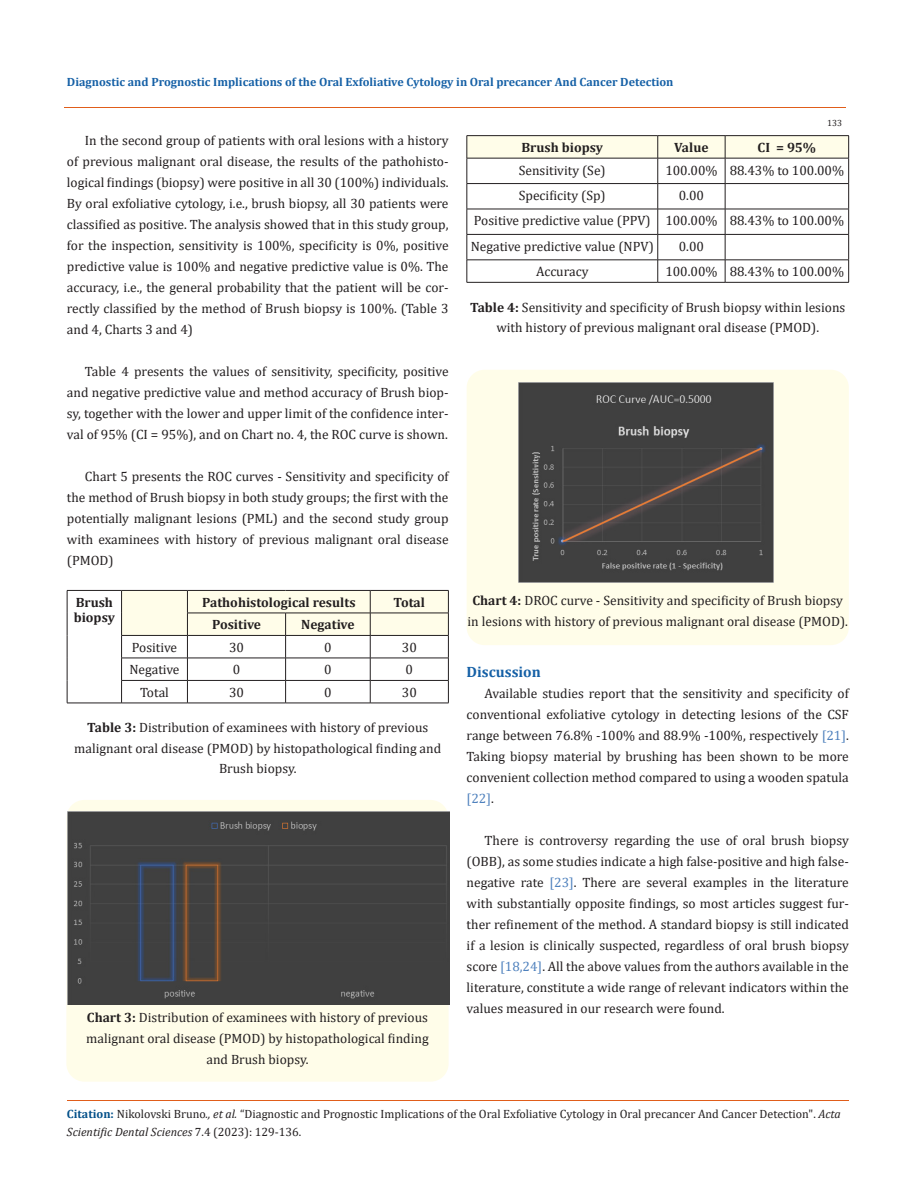
<style>
.page{position:relative;width:917px;height:1188px;background:#fff}
.page>*{position:absolute;margin:0;border:0;box-sizing:border-box;transform-origin:0 0}
.t1{font:700 15px "Cambria";color:#1560a6}
.t2{font:13.5px/21px "Cambria";color:#231f20;text-align:justify}
.t3{font:700 13.5px/15.6px "Cambria";color:#231f20}
.t4{font:12px/18px "Cambria";color:#231f20}
.t5{font:700 12px "Cambria";color:#1560a6}
.t6{font:9px "Cambria";color:#231f20}
.s1{font-weight:700}
.s2{color:#4f81bd}
.s3{font-weight:700;color:#035089}
.s4{font-style:italic}
</style>
<div class="page">
<hr style="left:67px;top:590px;width:55px;height:1px;background:#231f20">
<svg style="left:67px;top:591px;width:1px;height:112px"></svg>
<svg style="left:121px;top:590px;width:328px;height:113px"></svg>
<hr style="left:67px;top:703px;width:55px;height:1px;background:#231f20">
<hr style="left:122px;top:703px;width:65px;height:1px;background:#231f20">
<hr style="left:187px;top:703px;width:98px;height:1px;background:#231f20">
<hr style="left:285px;top:703px;width:85px;height:1px;background:#231f20">
<hr style="left:370px;top:703px;width:78px;height:1px;background:#231f20">
<div style="left:66px;top:800px;width:382px;height:282px;background:#fffde9;border-radius:18px"></div>
<img style="left:67px;top:812px;width:382px;height:193px">
<div style="left:466px;top:370px;width:382px;height:275px;background:#fffde9;border-radius:18px"></div>
<hr style="left:466px;top:135px;width:191px;height:1px;background:#231f20">
<hr style="left:657px;top:135px;width:68px;height:1px;background:#231f20">
<hr style="left:725px;top:135px;width:123px;height:1px;background:#231f20">
<svg style="left:466px;top:136px;width:383px;height:146px"></svg>
<hr style="left:466px;top:282px;width:191px;height:1px;background:#231f20">
<hr style="left:657px;top:282px;width:68px;height:1px;background:#231f20">
<hr style="left:725px;top:282px;width:123px;height:1px;background:#231f20">
<img style="left:518px;top:383px;width:255px;height:199px">
<hr style="left:64px;top:108px;width:781px;height:1px;background:#e05d1a">
<hr style="left:67px;top:1100px;width:781px;height:1px;background:#e05d1a">
<p class="t5" style="left:67px;top:73px;width:608px">Diagnostic and Prognostic Implications of the Oral Exfoliative Cytology in Oral precancer And Cancer Detection</p>
<p class="t6" style="left:827px;top:118px;width:16px">133</p>
<p class="t2" style="left:67px;top:130px;width:383px;text-indent:18px">In the second group of patients with oral lesions with a history of previous malignant oral disease, the results of the pathohisto&shy;logical findings (biopsy) were positive in all 30 (100%) individuals.<br>By oral exfoliative cytology, i.e., brush biopsy, all 30 patients were classified as positive. The analysis showed that in this study group, for the inspection, sensitivity is 100%, specificity is 0%, positive predictive value is 100% and negative predictive value is 0%. The accuracy, i.e., the general probability that the patient will be cor&shy;rectly classified by the method of Brush biopsy is 100%. (Table 3 and 4, Charts 3 and 4)</p>
<p class="t2" style="left:67px;top:361px;width:383px;text-indent:18px">Table 4 presents the values of sensitivity, specificity, positive and negative predictive value and method accuracy of Brush biop&shy;sy, together with the lower and upper limit of the confidence inter&shy;val of 95% (CI = 95%), and on Chart no. 4, the ROC curve is shown.</p>
<p class="t2" style="left:67px;top:466px;width:383px;text-indent:18px">Chart 5 presents the ROC curves - Sensitivity and specificity of the method of Brush biopsy in both study groups; the first with the potentially malignant lesions (PML) and the second study group with examinees with history of previous malignant oral disease (PMOD)</p>
<p class="t3" style="left:74px;top:594px;width:43px">Brush biopsy</p>
<p class="t3" style="left:202px;top:594px;width:155px">Pathohistological results</p>
<p class="t3" style="left:393px;top:594px;width:33px">Total</p>
<p class="t3" style="left:212px;top:617px;width:50px">Positive</p>
<p class="t3" style="left:301px;top:617px;width:55px">Negative</p>
<p class="t2" style="left:132px;top:637px;width:47px">Positive</p>
<p class="t2" style="left:229px;top:637px;width:16px">30</p>
<p class="t2" style="left:324px;top:637px;width:9px">0</p>
<p class="t2" style="left:402px;top:637px;width:16px">30</p>
<p class="t2" style="left:129px;top:659px;width:52px">Negative</p>
<p class="t2" style="left:233px;top:659px;width:9px">0</p>
<p class="t2" style="left:324px;top:659px;width:9px">0</p>
<p class="t2" style="left:405px;top:659px;width:9px">0</p>
<p class="t2" style="left:140px;top:682px;width:30px">Total</p>
<p class="t2" style="left:229px;top:682px;width:16px">30</p>
<p class="t2" style="left:324px;top:682px;width:9px">0</p>
<p class="t2" style="left:402px;top:682px;width:16px">30</p>
<p class="t2" style="left:74px;top:718px;width:368px;line-height:20.2px;text-align:center"><span class="s1">Table 3:</span> Distribution of examinees with history of previous malignant oral disease (PMOD) by histopathological finding and<br>Brush biopsy.</p>
<p class="t2" style="left:86px;top:1006px;width:344px;text-align:center"><span class="s1">Chart 3:</span> Distribution of examinees with history of previous malignant oral disease (PMOD) by histopathological finding and Brush biopsy.</p>
<p class="t3" style="left:521px;top:139px;width:83px">Brush biopsy</p>
<p class="t3" style="left:674px;top:139px;width:36px">Value</p>
<p class="t3" style="left:757px;top:139px;width:60px">CI = 95%</p>
<p class="t2" style="left:519px;top:159px;width:88px">Sensitivity (Se)</p>
<p class="t2" style="left:665px;top:159px;width:54px">100.00%</p>
<p class="t2" style="left:729px;top:159px;width:116px">88.43% to 100.00%</p>
<p class="t2" style="left:519px;top:185px;width:88px">Specificity (Sp)</p>
<p class="t2" style="left:678px;top:185px;width:27px">0.00</p>
<p class="t2" style="left:474px;top:210px;width:178px">Positive predictive value (PPV)</p>
<p class="t2" style="left:665px;top:210px;width:54px">100.00%</p>
<p class="t2" style="left:729px;top:210px;width:116px">88.43% to 100.00%</p>
<p class="t2" style="left:470px;top:236px;width:184px">Negative predictive value (NPV)</p>
<p class="t2" style="left:678px;top:236px;width:27px">0.00</p>
<p class="t2" style="left:536px;top:261px;width:54px">Accuracy</p>
<p class="t2" style="left:665px;top:261px;width:54px">100.00%</p>
<p class="t2" style="left:729px;top:261px;width:116px">88.43% to 100.00%</p>
<p class="t2" style="left:470px;top:297px;width:377px;line-height:20.2px;text-align:center"><span class="s1">Table 4:</span> Sensitivity and specificity of Brush biopsy within lesions with history of previous malignant oral disease (PMOD).</p>
<p class="t2" style="left:467px;top:590px;width:382px;text-align:center"><span class="s1">Chart 4:</span> DROC curve - Sensitivity and specificity of Brush biopsy in lesions with history of previous malignant oral disease (PMOD).</p>
<p class="t1" style="left:466px;top:661px;width:76px">Discussion</p>
<p class="t2" style="left:466px;top:682px;width:384px;text-indent:18px">Available studies report that the sensitivity and specificity of conventional exfoliative cytology in detecting lesions of the CSF range between 76.8% -100% and 88.9% -100%, respectively <span class="s2">[21]</span>.<br>Taking biopsy material by brushing has been shown to be more convenient collection method compared to using a wooden spatula <span class="s2">[22]</span>.</p>
<p class="t2" style="left:466px;top:829px;width:384px;text-indent:18px">There is controversy regarding the use of oral brush biopsy (OBB), as some studies indicate a high false-positive and high false&shy;negative rate <span class="s2">[23]</span>. There are several examples in the literature with substantially opposite findings, so most articles suggest fur&shy;ther refinement of the method. A standard biopsy is still indicated if a lesion is clinically suspected, regardless of oral brush biopsy score <span class="s2">[18,24]</span>. All the above values from the authors available in the literature, constitute a wide range of relevant indicators within the values measured in our research were found.</p>
<p class="t4" style="left:67px;top:1105px;width:775px"><span class="s3">Citation:</span> Nikolovski Bruno<span class="s4">., et al.</span> “Diagnostic and Prognostic Implications of the Oral Exfoliative Cytology in Oral precancer And Cancer Detection". <span class="s4">Acta<br>Scientific Dental Sciences</span> 7.4 (2023): 129-136.</p>
</div>
